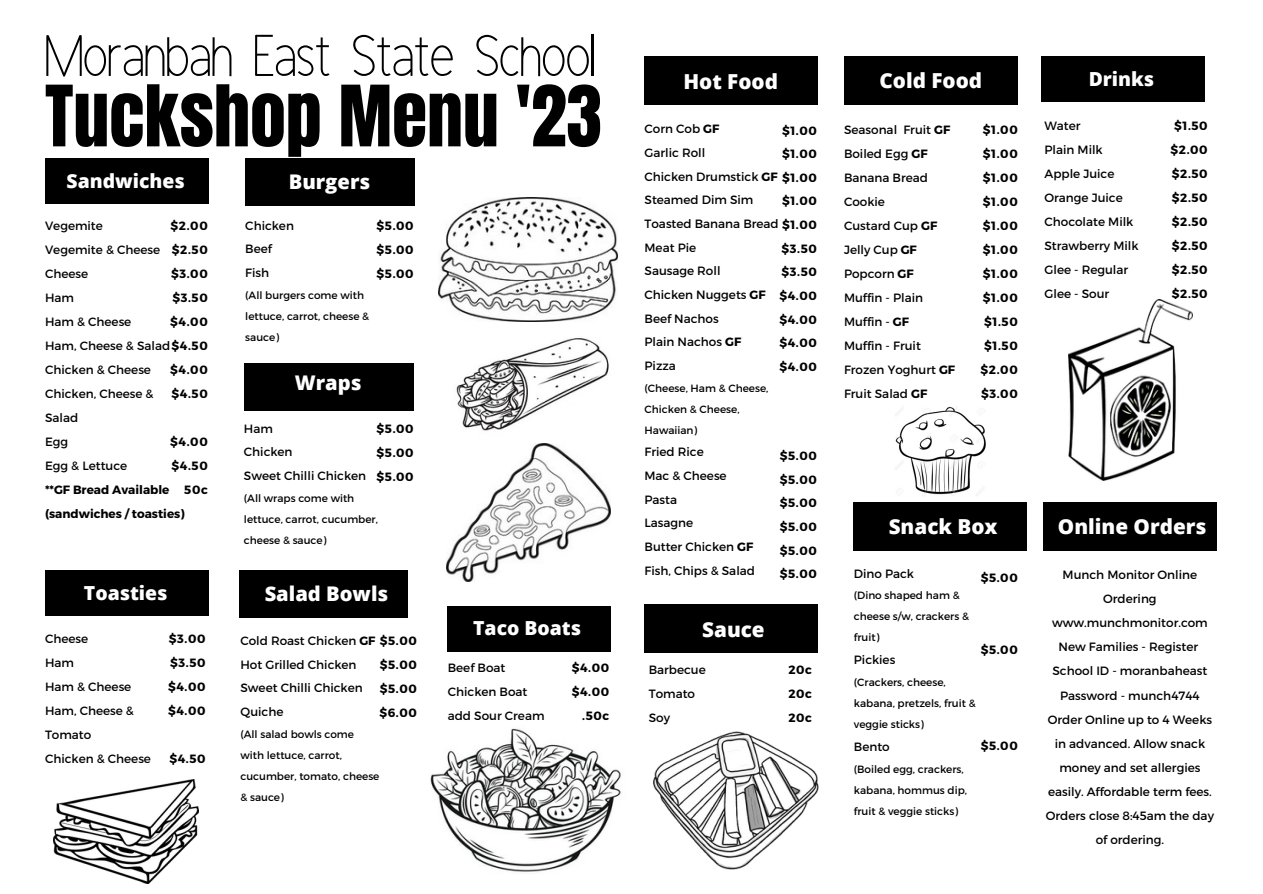
<style>
.page{position:relative;width:1263px;height:894px;background:#fff}
.page>*{position:absolute;margin:0;border:0;box-sizing:border-box;transform-origin:0 0}
.t1{font:71.85px "Anton";color:#000}
.t2{font:56.4px "Ad Bhashitha";color:#000}
.t3{font:800 20.7px "Open Sans";color:#fff}
.t4{font:800 20.25px "Open Sans";color:#fff}
.t5{font:800 19.35px "Open Sans";color:#fff}
.t6{font:12px/24px "Montserrat";color:#000}
.t7{font:700 12px/24px "Montserrat";letter-spacing:.05em;color:#000;text-align:justify}
.t8{font:700 12px/24px "Montserrat";color:#000}
.t9{font:10.5px/21px "Montserrat";color:#000}
.s1{font-weight:700}
</style>
<div class="page">
<div style="left:45px;top:158px;width:163px;height:45px;background:#000"></div>
<div style="left:447px;top:606px;width:163px;height:45px;background:#000"></div>
<div style="left:45px;top:570px;width:163px;height:45px;background:#000"></div>
<div style="left:1042px;top:57px;width:163px;height:45px;background:#000"></div>
<div style="left:245px;top:158px;width:170px;height:47px;background:#000"></div>
<div style="left:645px;top:57px;width:173px;height:48px;background:#000"></div>
<div style="left:244px;top:363px;width:170px;height:47px;background:#000"></div>
<div style="left:844px;top:57px;width:173px;height:48px;background:#000"></div>
<div style="left:239px;top:570px;width:169px;height:47px;background:#000"></div>
<div style="left:1043px;top:502px;width:173px;height:48px;background:#000"></div>
<div style="left:854px;top:501px;width:173px;height:49px;background:#000"></div>
<div style="left:644px;top:604px;width:173px;height:49px;background:#000"></div>
<img style="left:1068px;top:299px;width:124px;height:181px">
<img style="left:53px;top:779px;width:145px;height:104px">
<img style="left:456px;top:338px;width:153px;height:93px">
<img style="left:439px;top:198px;width:179px;height:123px">
<img style="left:446px;top:443px;width:164px;height:138px">
<img style="left:895px;top:406px;width:91px;height:90px">
<img style="left:430px;top:728px;width:191px;height:144px">
<img style="left:653px;top:731px;width:166px;height:139px">
<h2 class="t2" style="left:45px;top:35px;width:551px">Moranbah East State School</h2>
<h1 class="t1" style="left:45px;top:64px;width:558px">Tuckshop Menu '23</h1>
<h3 class="t5" style="left:67px;top:167px;width:120px">Sandwiches</h3>
<p class="t7" style="left:170px;top:213px;width:39px">$2.00 $2.50 $3.00 $3.50 $4.00</p>
<p class="t7" style="left:170px;top:357px;width:39px">$4.00 $4.50</p>
<p class="t7" style="left:170px;top:429px;width:39px;text-align:right">$4.00 $4.50<br>50c</p>
<p class="t6" style="left:45px;top:213px;width:164px">Vegemite<br>Vegemite &amp; Cheese<br>Cheese<br>Ham<br>Ham &amp; Cheese<br>Ham, Cheese &amp; Salad<span class="s1">$4.50<br></span>Chicken &amp; Cheese<br>Chicken, Cheese &amp;<br>Salad<br>Egg<br>Egg &amp; Lettuce</p>
<p class="t8" style="left:45px;top:477px;width:141px">**GF Bread Available (sandwiches / toasties)</p>
<h3 class="t5" style="left:84px;top:579px;width:85px">Toasties</h3>
<h3 class="t4" style="left:289px;top:167px;width:83px">Burgers</h3>
<p class="t7" style="left:377px;top:213px;width:39px">$5.00 $5.00 $5.00</p>
<p class="t6" style="left:245px;top:213px;width:50px;line-height:23.5px">Chicken<br>Beef<br>Fish</p>
<p class="t9" style="left:245px;top:284px;width:125px">(All burgers come with lettuce, carrot, cheese &amp; sauce)</p>
<h3 class="t4" style="left:295px;top:368px;width:68px">Wraps</h3>
<p class="t7" style="left:377px;top:416px;width:39px">$5.00 $5.00 $5.00</p>
<p class="t6" style="left:244px;top:416px;width:124px;line-height:23.5px">Ham<br>Chicken<br>Sweet Chilli Chicken</p>
<p class="t9" style="left:244px;top:487px;width:136px">(All wraps come with lettuce, carrot, cucumber, cheese &amp; sauce)</p>
<h3 class="t4" style="left:265px;top:579px;width:125px">Salad Bowls</h3>
<h3 class="t3" style="left:683px;top:67px;width:96px">Hot Food</h3>
<p class="t7" style="left:782px;top:118px;width:36px;line-height:23.5px">$1.00 $1.00</p>
<p class="t7" style="left:782px;top:188px;width:36px">$1.00</p>
<p class="t7" style="left:779px;top:236px;width:39px;line-height:23.5px">$3.50 $3.50 $4.00 $4.00 $4.00 $4.00</p>
<p class="t6" style="left:644px;top:117px;width:174px;line-height:23.5px">Corn Cob <span class="s1">GF<br></span>Garlic Roll<br>Chicken Drumstick <span class="s1">GF $1.00<br></span>Steamed Dim Sim<br>Toasted Banana Bread <span class="s1">$1.00<br></span>Meat Pie<br>Sausage Roll<br>Chicken Nuggets <span class="s1">GF<br></span>Beef Nachos<br>Plain Nachos <span class="s1">GF<br></span>Pizza</p>
<p class="t9" style="left:644px;top:377px;width:125px">(Cheese, Ham &amp; Cheese,<br>Chicken &amp; Cheese,<br>Hawaiian)</p>
<p class="t6" style="left:644px;top:439px;width:112px;line-height:23.5px">Fried Rice<br>Mac &amp; Cheese<br>Pasta<br>Lasagne<br>Butter Chicken <span class="s1">GF<br></span>Fish, Chips &amp; Salad</p>
<p class="t7" style="left:780px;top:443px;width:39px;line-height:23.5px">$5.00 $5.00 $5.00 $5.00 $5.00 $5.00</p>
<p class="t6" style="left:45px;top:625px;width:108px">Cheese<br>Ham<br>Ham &amp; Cheese<br>Ham, Cheese &amp;<br>Tomato<br>Chicken &amp; Cheese</p>
<p class="t7" style="left:168px;top:625px;width:39px">$3.00 $3.50 $4.00 $4.00</p>
<p class="t7" style="left:169px;top:745px;width:38px">$4.50</p>
<h3 class="t5" style="left:473px;top:614px;width:109px">Taco Boats</h3>
<h3 class="t3" style="left:702px;top:614px;width:64px">Sauce</h3>
<p class="t6" style="left:240px;top:628px;width:178px;line-height:23.5px">Cold Roast Chicken <span class="s1">GF $5.00<br></span>Hot Grilled Chicken<br>Sweet Chilli Chicken<br>Quiche</p>
<p class="t9" style="left:240px;top:722px;width:141px">(All salad bowls come with lettuce, carrot, cucumber, tomato, cheese &amp; sauce)</p>
<p class="t7" style="left:379px;top:652px;width:39px">$5.00 $5.00 $6.00</p>
<p class="t6" style="left:649px;top:656px;width:59px">Barbecue<br>Tomato<br>Soy</p>
<p class="t7" style="left:788px;top:657px;width:25px">20c 20c 20c</p>
<p class="t7" style="left:572px;top:655px;width:39px;text-align:right">$4.00 $4.00 .50c</p>
<p class="t6" style="left:448px;top:655px;width:98px">Beef Boat<br>Chicken Boat add Sour Cream</p>
<h3 class="t3" style="left:880px;top:66px;width:104px">Cold Food</h3>
<p class="t6" style="left:844px;top:117px;width:113px">Seasonal Fruit <span class="s1">GF<br></span>Boiled Egg <span class="s1">GF<br></span>Banana Bread<br>Cookie<br>Custard Cup <span class="s1">GF<br></span>Jelly Cup <span class="s1">GF<br></span>Popcorn <span class="s1">GF<br></span>Muffin - Plain<br>Muffin - <span class="s1">GF<br></span>Muffin - Fruit<br>Frozen Yoghurt <span class="s1">GF<br></span>Fruit Salad <span class="s1">GF</span></p>
<p class="t7" style="left:981px;top:117px;width:39px">$1.00 $1.00 $1.00 $1.00 $1.00 $1.00 $1.00 $1.00 $1.50 $1.50 $2.00 $3.00</p>
<h3 class="t5" style="left:1089px;top:65px;width:67px">Drinks</h3>
<p class="t6" style="left:1044px;top:113px;width:96px">Water<br>Plain Milk<br>Apple Juice<br>Orange Juice<br>Chocolate Milk<br>Strawberry Milk<br>Glee - Regular<br>Glee - Sour</p>
<p class="t7" style="left:1170px;top:113px;width:39px">$1.50 $2.00 $2.50 $2.50 $2.50 $2.50 $2.50 $2.50</p>
<h3 class="t3" style="left:889px;top:512px;width:110px">Snack Box</h3>
<p class="t6" style="left:854px;top:560px;width:62px">Dino Pack</p>
<p class="t9" style="left:854px;top:584px;width:117px">(Dino shaped ham &amp; cheese s/w, crackers &amp; fruit)</p>
<p class="t6" style="left:854px;top:647px;width:43px">Pickies</p>
<p class="t9" style="left:854px;top:671px;width:123px">(Crackers, cheese, kabana, pretzels, fruit &amp; veggie sticks)</p>
<p class="t6" style="left:854px;top:733px;width:37px">Bento</p>
<p class="t9" style="left:854px;top:757px;width:115px">(Boiled egg, crackers, kabana, hommus dip, fruit &amp; veggie sticks)</p>
<p class="t7" style="left:981px;top:564px;width:39px">$5.00</p>
<p class="t7" style="left:981px;top:636px;width:39px">$5.00</p>
<p class="t7" style="left:981px;top:732px;width:39px">$5.00</p>
<h3 class="t3" style="left:1058px;top:512px;width:150px">Online Orders</h3>
<p class="t6" style="left:1046px;top:562px;width:170px;text-align:center">Munch Monitor Online<br>Ordering www.munchmonitor.com<br>New Families - Register<br>School ID - moranbaheast<br>Password - munch4744<br>Order Online up to 4 Weeks in advanced. Allow snack money and set allergies easily. Affordable term fees.<br>Orders close 8:45am the day of ordering.</p>
</div>
